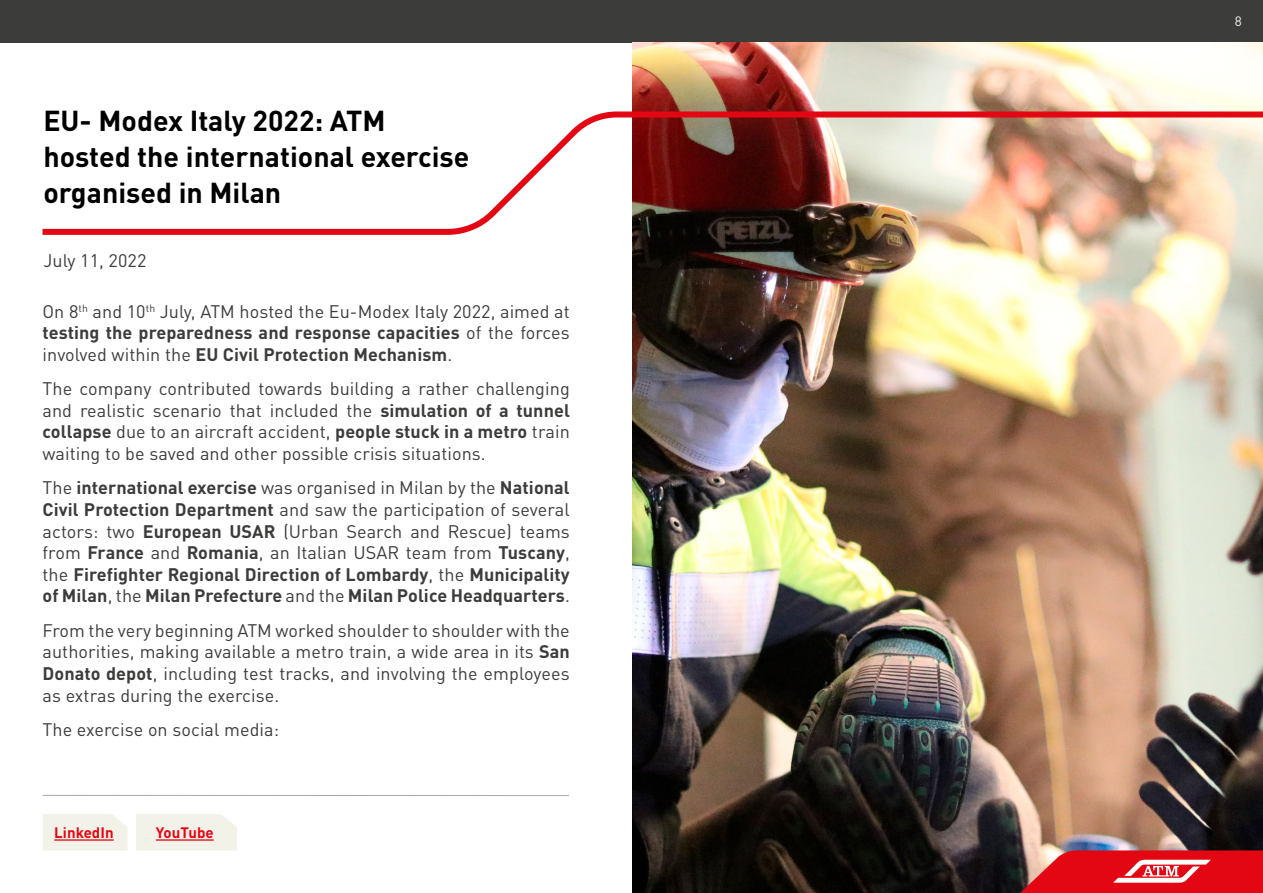
<style>
.page{position:relative;width:1263px;height:893px;background:#fff}
.page>*{position:absolute;margin:0;border:0;box-sizing:border-box;transform-origin:0 0}
.t1{font:700 28.5px/36px "DIN Pro";color:#000}
.t2{font:18px/21.6px "DIN Pro";letter-spacing:.005em;color:#3c3c3b;text-align:justify}
.t3{font:700 18px/21.6px "DIN Pro";letter-spacing:.005em;color:#3c3c3b;text-align:justify}
.t4{font:700 15px "DIN Pro";letter-spacing:.005em;color:#e30613}
.t5{font:13.5px "DIN Pro";color:#f3f2e9}
.s1{font-weight:700}
.s2{font-weight:400}
</style>
<div class="page">
<div style="left:0;top:0;width:1263px;height:43px;background:#3c3c3b"></div>
<img style="left:632px;top:43px;width:631px;height:850px">
<div style="left:43px;top:814px;width:85px;height:36px;background:#f3f2e9"></div>
<hr style="left:54px;top:839px;width:60px;height:2px;background:#e30613">
<hr style="left:43px;top:795px;width:526px;height:1px;background:#a8a8a7">
<div style="left:136px;top:814px;width:101px;height:36px;background:#f3f2e9"></div>
<hr style="left:156px;top:839px;width:58px;height:2px;background:#e30613">
<img style="left:42px;top:108px;width:1221px;height:130px">
<svg style="left:998px;top:850px;width:265px;height:43px;background:#cf2c34"></svg>
<h1 class="t1" style="left:43px;top:99px;width:428px">EU- Modex Italy 2022: ATM hosted the international exercise organised in Milan</h1>
<p class="t2" style="left:43px;top:248px;width:105px">July 11, 2022</p>
<p class="t2" style="left:43px;top:299px;width:529px">On 8<sup>th</sup> and 10<sup>th</sup> July, ATM hosted the Eu-Modex Italy 2022, aimed at <span class="s1">testing the preparedness and response capacities</span> of the forces involved within the <span class="s1">EU Civil Protection Mechanism</span>.</p>
<p class="t2" style="left:43px;top:376px;width:529px">The company contributed towards building a rather challenging and realistic scenario that included the <span class="s1">simulation of a tunnel collapse</span> due to an aircraft accident, <span class="s1">people stuck in a metro</span> train waiting to be saved and other possible crisis situations.</p>
<p class="t3" style="left:43px;top:475px;width:529px"><span class="s2">The</span> international exercise <span class="s2">was organised in Milan by the</span> National Civil Protection Department <span class="s2">and saw the participation of several actors: two</span> European USAR <span class="s2">(Urban Search and Rescue) teams from</span> France <span class="s2">and</span> Romania<span class="s2">, an Italian USAR team from</span> Tuscany<span class="s2">, the</span> Firefighter Regional Direction of Lombardy<span class="s2">, the</span> Municipality of Milan<span class="s2">, the</span> Milan Prefecture <span class="s2">and the</span> Milan Police Headquarters<span class="s2">.</span></p>
<p class="t2" style="left:43px;top:618px;width:529px">From the very beginning ATM worked shoulder to shoulder with the authorities, making available a metro train, a wide area in its <span class="s1">San Donato depot</span>, including test tracks, and involving the employees as extras during the exercise.</p>
<p class="t2" style="left:43px;top:717px;width:238px">The exercise on social media:</p>
<p class="t4" style="left:54px;top:820px;width:61px">LinkedIn</p>
<p class="t4" style="left:156px;top:820px;width:59px">YouTube</p>
<p class="t5" style="left:1235px;top:11px;width:9px">8</p>
</div>
